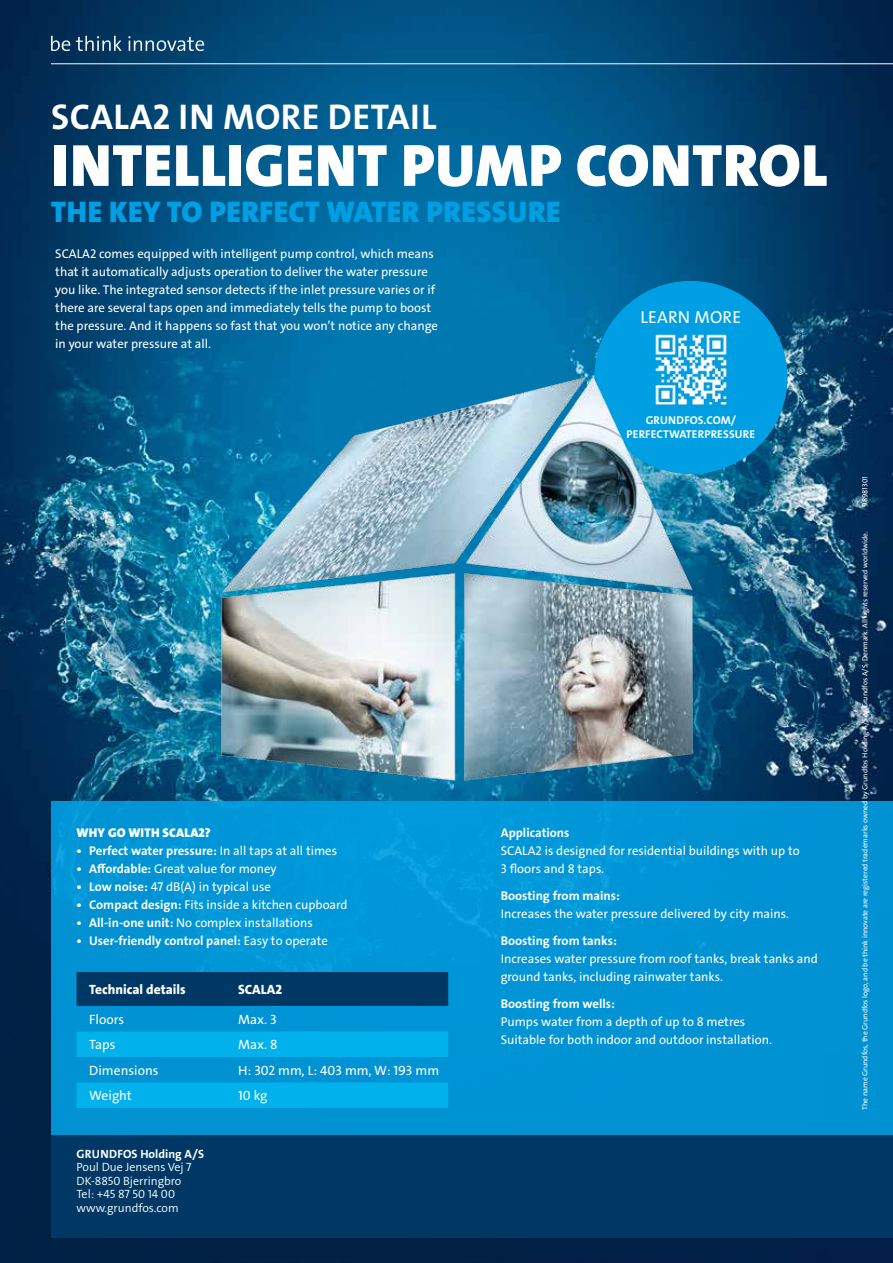
<style>
.page{position:relative;width:893px;height:1263px;background:#fff}
.page>*{position:absolute;margin:0;border:0;box-sizing:border-box;transform-origin:0 0}
.t1{font:60px "Grundfos The Sans V2 OT 9 BL";letter-spacing:.015em;color:#fff}
.t2{font:36px "Grundfos The Sans V2 OT 7 B";letter-spacing:.015em;color:#fff}
.t3{font:30px "Grundfos The Sans V2 OT 9 BL";letter-spacing:.015em;color:#009fe3}
.t4{font:17.4px "Grundfos The Sans V2 OT 5 R";letter-spacing:.015em;color:#fff}
.t5{font:13.5px "Grundfos The Sans V2 OT 5 R";color:#fff}
.t6{font:13.5px "Grundfos The Sans V2 OT 8 XB";color:#fff}
.t7{font:12.75px/18px "Grundfos The Sans V2 OT 5 R";color:#fff}
.t8{font:12.75px "Grundfos The Sans V2 OT 7 B";color:#fff}
.t9{font:12.75px "Grundfos The Sans V2 OT 9 BL";letter-spacing:.015em;color:#fff}
.t10{font:12px/13.5px "Grundfos The Sans V2 OT 4 SL";color:#fff}
.t11{font:12px "Grundfos The Sans V2 OT 7 B";letter-spacing:.01em;color:#fff}
.t12{font:11.4px/13.5px "Grundfos The Sans V2 OT 7 B";letter-spacing:.015em;color:#fff;text-align:center}
.t13{font:7.5px "Grundfos The Sans V2 OT 5 R";color:#fff}
.s1{font-family:"Grundfos The Sans V2 OT 5 R"}
.s2{font-family:"Grundfos The Sans V2 OT 7 B"}
</style>
<div class="page">
<img style="left:0;top:0;width:893px;height:1263px">
<div style="left:51px;top:801px;width:842px;height:334px;background:#0093d4"></div>
<svg style="left:586px;top:272px;width:210px;height:210px;background:#0586c0"></svg>
<img style="left:655px;top:334px;width:72px;height:71px">
<img style="left:219px;top:374px;width:481px;height:407px">
<hr style="left:51px;top:63px;width:842px;height:1px;background:#fff">
<svg style="left:51px;top:36px;width:19px;height:15px"></svg>
<svg style="left:76px;top:36px;width:46px;height:15px"></svg>
<svg style="left:128px;top:36px;width:76px;height:15px"></svg>
<div style="left:51px;top:1135px;width:842px;height:102px;background:#003865"></div>
<div style="left:77px;top:972px;width:371px;height:34px;background:#003865"></div>
<svg style="left:77px;top:1031px;width:371px;height:77px"></svg>
<h2 class="t2" style="left:51px;top:93px;width:387px">SCALA2 IN MORE DETAIL</h2>
<h1 class="t1" style="left:51px;top:127px;width:777px">INTELLIGENT PUMP CONTROL</h1>
<h3 class="t3" style="left:51px;top:192px;width:511px">THE KEY TO PERFECT WATER PRESSURE</h3>
<p class="t7" style="left:55px;top:245px;width:384px">SCALA2 comes equipped with intelligent pump control, which means that it automatically adjusts operation to deliver the water pressure you like. The integrated sensor detects if the inlet pressure varies or if there are several taps open and immediately tells the pump to boost the pressure. And it happens so fast that you won’t notice any change in your water pressure at all.</p>
<h3 class="t4" style="left:641px;top:306px;width:102px">LEARN MORE</h3>
<p class="t12" style="left:627px;top:414px;width:130px">GRUNDFOS.COM/<br>PERFECTWATERPRESSURE</p>
<p class="t9" style="left:77px;top:824px;width:136px">WHY GO WITH SCALA2?</p>
<p class="t8" style="left:77px;top:842px;width:262px">• Perfect water pressure: <span class="s1">In all taps at all times</span></p>
<p class="t7" style="left:77px;top:859px;width:202px"><span class="s2">• Affordable:</span> Great value for money</p>
<p class="t7" style="left:77px;top:877px;width:196px"><span class="s2">• Low noise:</span> 47 dB(A) in typical use</p>
<p class="t7" style="left:77px;top:895px;width:273px"><span class="s2">• Compact design:</span> Fits inside a kitchen cupboard</p>
<p class="t7" style="left:77px;top:913px;width:238px"><span class="s2">• All-in-one unit:</span> No complex installations</p>
<p class="t8" style="left:77px;top:932px;width:253px">• User-friendly control panel: <span class="s1">Easy to operate</span></p>
<p class="t6" style="left:89px;top:981px;width:98px">Technical details</p>
<p class="t6" style="left:238px;top:981px;width:45px">SCALA2</p>
<p class="t5" style="left:89px;top:1010px;width:37px">Floors</p>
<p class="t5" style="left:238px;top:1010px;width:40px">Max. 3</p>
<p class="t5" style="left:89px;top:1036px;width:28px">Taps</p>
<p class="t5" style="left:238px;top:1036px;width:41px">Max. 8</p>
<p class="t5" style="left:89px;top:1061px;width:71px">Dimensions</p>
<p class="t5" style="left:238px;top:1061px;width:203px">H: 302 mm, L: 403 mm, W: 193 mm</p>
<p class="t5" style="left:89px;top:1087px;width:44px">Weight</p>
<p class="t5" style="left:238px;top:1087px;width:31px">10 kg</p>
<p class="t11" style="left:77px;top:1146px;width:129px">GRUNDFOS Holding A/S</p>
<p class="t10" style="left:77px;top:1161px;width:117px">Poul Due Jensens Vej 7<br>DK-8850 Bjerringbro<br>Tel: +45 87 50 14 00 www.grundfos.com</p>
<p class="t8" style="left:501px;top:824px;width:70px">Applications</p>
<p class="t7" style="left:501px;top:841px;width:301px">SCALA2 is designed for residential buildings with up to<br>3 floors and 8 taps.</p>
<p class="t8" style="left:501px;top:887px;width:121px">Boosting from mains:</p>
<p class="t7" style="left:501px;top:904px;width:290px">Increases the water pressure delivered by city mains.</p>
<p class="t8" style="left:501px;top:932px;width:118px">Boosting from tanks:</p>
<p class="t7" style="left:501px;top:949px;width:319px">Increases water pressure from roof tanks, break tanks and ground tanks, including rainwater tanks.</p>
<p class="t8" style="left:501px;top:995px;width:116px">Boosting from wells:</p>
<p class="t7" style="left:501px;top:1012px;width:273px">Pumps water from a depth of up to 8 metres<br>Suitable for both indoor and outdoor installation.</p>
<p class="t13" style="left:860px;top:506px;width:32px;rotate:-90deg">98981301</p>
<p class="t13" style="left:860px;top:1110px;width:580px;rotate:-90deg">The name Grundfos, the Grundfos logo, and be think innovate are registered trademarks owned by Grundfos Holding A/S or Grundfos A/S, Denmark. All rights reserved worldwide.</p>
</div>
